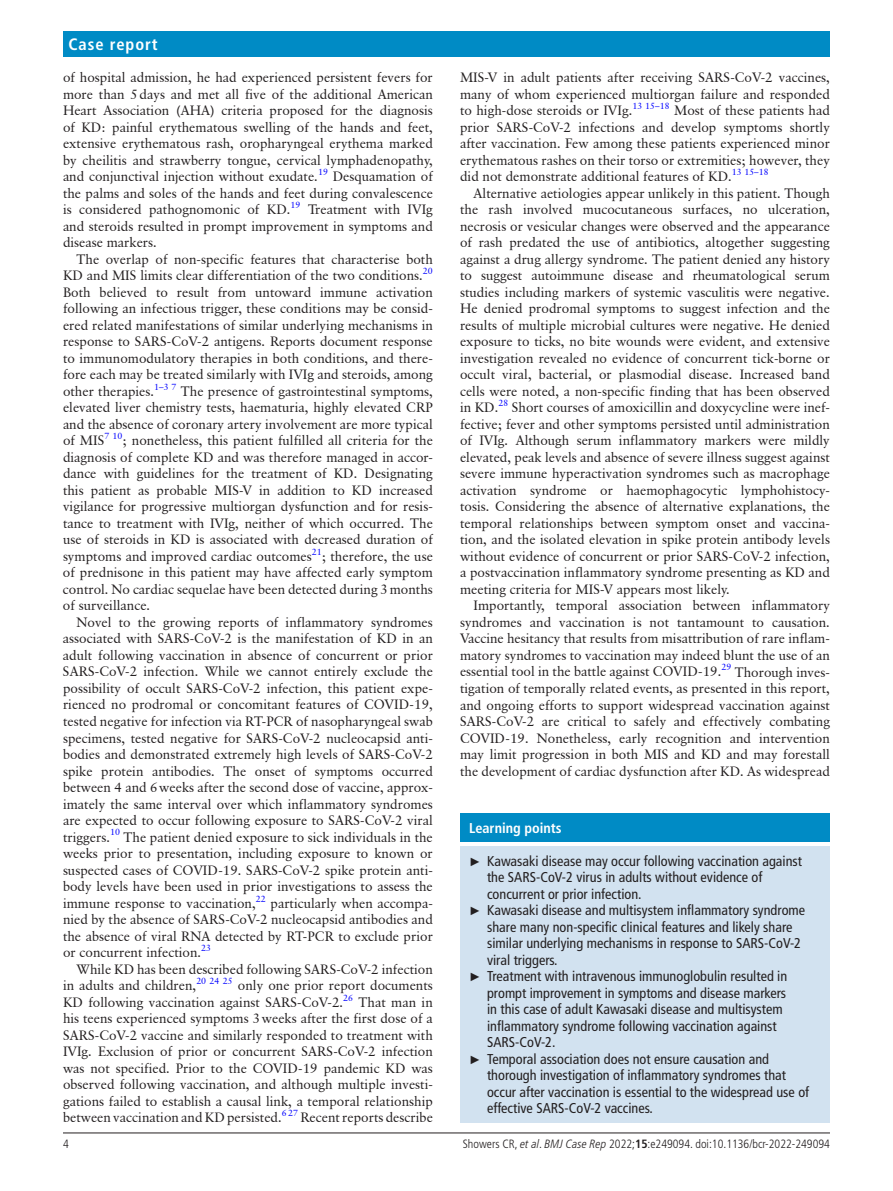
<style>
.page{position:relative;width:893px;height:1191px;background:#fff}
.page>*{position:absolute;margin:0;border:0;box-sizing:border-box;transform-origin:0 0}
.t1{font:700 condensed 16.5px "Frutiger LT Pro";letter-spacing:.055em;color:#fff}
.t2{font:condensed 14.25px "Frutiger LT Pro";color:#231f20}
.t3{font:700 condensed 14.25px "Frutiger LT Pro";color:#fff}
.t4{font:13.5px/16.5px "Classical Garamond BT";color:#231f20;text-align:justify}
.t5{font:300 condensed 12px "Frutiger LT Pro";color:#231f20}
.s1{font-family:"Arial";font-stretch:normal;font-size:12px}
.s2{font-style:italic}
.s3{font-weight:700}
</style>
<div class="page">
<hr style="left:63px;top:1132px;width:767px;height:1px;background:#231f20">
<div style="left:63px;top:31px;width:767px;height:25px;background:#008bc5"></div>
<div style="left:460px;top:813px;width:370px;height:28px;background:#008bc5"></div>
<div style="left:460px;top:846px;width:370px;height:276px;background:#d2e2f0"></div>
<p class="t1" style="left:69px;top:34px;width:91px">Case report</p>
<p class="t4" style="left:63px;top:69px;width:371px">of hospital admission, he had experienced persistent fevers for more than 5days and met all five of the additional American Heart Association (AHA) criteria proposed for the diagnosis of KD: painful erythematous swelling of the hands and feet, extensive erythematous rash, oropharyngeal erythema marked by cheilitis and strawberry tongue, cervical lymphadenopathy, and conjunctival injection without exudate.<sup>19</sup> Desquamation of the palms and soles of the hands and feet during convalescence is considered pathognomonic of KD.<sup>19</sup> Treatment with IVIg and steroids resulted in prompt improvement in symptoms and disease markers.</p>
<p class="t4" style="left:63px;top:251px;width:371px;text-indent:14px">The overlap of non-specific features that characterise both KD and MIS limits clear differentiation of the two conditions.<sup>20<br></sup>Both believed to result from untoward immune activation following an infectious trigger, these conditions may be consid&shy;ered related manifestations of similar underlying mechanisms in response to SARS-CoV-2 antigens. Reports document response to immunomodulatory therapies in both conditions, and there&shy;fore each may be treated similarly with IVIg and steroids, among other therapies.<sup>1–3</sup> <sup>7</sup> The presence of gastrointestinal symptoms, elevated liver chemistry tests, haematuria, highly elevated CRP and the absence of coronary artery involvement are more typical of MIS<sup>7</sup> <sup>10</sup>; nonetheless, this patient fulfilled all criteria for the diagnosis of complete KD and was therefore managed in accor&shy;dance with guidelines for the treatment of KD. Designating this patient as probable MIS-V in addition to KD increased vigilance for progressive multiorgan dysfunction and for resis&shy;tance to treatment with IVIg, neither of which occurred. The use of steroids in KD is associated with decreased duration of symptoms and improved cardiac outcomes<sup>21</sup>; therefore, the use of prednisone in this patient may have affected early symptom control. No cardiac sequelae have been detected during 3months of surveillance.</p>
<p class="t4" style="left:63px;top:614px;width:371px;text-indent:14px">Novel to the growing reports of inflammatory syndromes associated with SARS-CoV-2 is the manifestation of KD in an adult following vaccination in absence of concurrent or prior SARS-CoV-2 infection. While we cannot entirely exclude the possibility of occult SARS-CoV-2 infection, this patient expe&shy;rienced no prodromal or concomitant features of COVID-19, tested negative for infection via RT-PCR of nasopharyngeal swab specimens, tested negative for SARS-CoV-2 nucleocapsid anti&shy;bodies and demonstrated extremely high levels of SARS-CoV-2 spike protein antibodies. The onset of symptoms occurred between 4 and 6weeks after the second dose of vaccine, approx&shy;imately the same interval over which inflammatory syndromes are expected to occur following exposure to SARS-CoV-2 viral triggers.<sup>10</sup> The patient denied exposure to sick individuals in the weeks prior to presentation, including exposure to known or suspected cases of COVID-19. SARS-CoV-2 spike protein anti&shy;body levels have been used in prior investigations to assess the immune response to vaccination,<sup>22</sup> particularly when accompa&shy;nied by the absence of SARS-CoV-2 nucleocapsid antibodies and the absence of viral RNA detected by RT-PCR to exclude prior or concurrent infection.<sup>23</sup></p>
<p class="t4" style="left:63px;top:960px;width:371px;text-indent:13px">While KD has been described following SARS-CoV-2 infection in adults and children,<sup>20</sup> <sup>24</sup> <sup>25</sup> only one prior report documents KD following vaccination against SARS-CoV-2.<sup>26</sup> That man in his teens experienced symptoms 3weeks after the first dose of a SARS-CoV-2 vaccine and similarly responded to treatment with IVIg. Exclusion of prior or concurrent SARS-CoV-2 infection was not specified. Prior to the COVID-19 pandemic KD was observed following vaccination, and although multiple investi&shy;gations failed to establish a causal link, a temporal relationship between vaccination and KD persisted.<sup>6</sup> <sup>27</sup> Recent reports describe</p>
<p class="t4" style="left:460px;top:69px;width:371px">MIS-V in adult patients after receiving SARS-CoV-2 vaccines, many of whom experienced multiorgan failure and responded to high-dose steroids or IVIg.<sup>13</sup> <sup>15–18</sup> Most of these patients had prior SARS-CoV-2 infections and develop symptoms shortly after vaccination. Few among these patients experienced minor erythematous rashes on their torso or extremities; however, they did not demonstrate additional features of KD.<sup>13</sup> <sup>15–18</sup></p>
<p class="t4" style="left:460px;top:185px;width:371px;text-indent:14px">Alternative aetiologies appear unlikely in this patient. Though the rash involved mucocutaneous surfaces, no ulceration, necrosis or vesicular changes were observed and the appearance of rash predated the use of antibiotics, altogether suggesting against a drug allergy syndrome. The patient denied any history to suggest autoimmune disease and rheumatological serum studies including markers of systemic vasculitis were negative.<br>He denied prodromal symptoms to suggest infection and the results of multiple microbial cultures were negative. He denied exposure to ticks, no bite wounds were evident, and extensive investigation revealed no evidence of concurrent tick-borne or occult viral, bacterial, or plasmodial disease. Increased band cells were noted, a non-specific finding that has been observed in KD.<sup>28</sup> Short courses of amoxicillin and doxycycline were inef&shy;fective; fever and other symptoms persisted until administration of IVIg. Although serum inflammatory markers were mildly elevated, peak levels and absence of severe illness suggest against severe immune hyperactivation syndromes such as macrophage activation syndrome or haemophagocytic lymphohistocy&shy;tosis. Considering the absence of alternative explanations, the temporal relationships between symptom onset and vaccina&shy;tion, and the isolated elevation in spike protein antibody levels without evidence of concurrent or prior SARS-CoV-2 infection, a postvaccination inflammatory syndrome presenting as KD and meeting criteria for MIS-V appears most likely.</p>
<p class="t4" style="left:460px;top:597px;width:371px;text-indent:14px">Importantly, temporal association between inflammatory syndromes and vaccination is not tantamount to causation.<br>Vaccine hesitancy that results from misattribution of rare inflam&shy;matory syndromes to vaccination may indeed blunt the use of an essential tool in the battle against COVID-19.<sup>29</sup> Thorough inves&shy;tigation of temporally related events, as presented in this report, and ongoing efforts to support widespread vaccination against SARS-CoV-2 are critical to safely and effectively combating COVID-19. Nonetheless, early recognition and intervention may limit progression in both MIS and KD and may forestall the development of cardiac dysfunction after KD. As widespread</p>
<p class="t3" style="left:469px;top:819px;width:94px">Learning points</p>
<p class="t2" style="left:469px;top:852px;width:335px"><span class="s1">►</span> Kawasaki disease may occur following vaccination against</p>
<p class="t2" style="left:487px;top:869px;width:277px">the SARS-CoV-2 virus in adults without evidence of</p>
<p class="t2" style="left:487px;top:885px;width:156px">concurrent or prior infection.</p>
<p class="t2" style="left:469px;top:902px;width:338px"><span class="s1">►</span> Kawasaki disease and multisystem inflammatory syndrome</p>
<p class="t2" style="left:487px;top:918px;width:307px">share many non-specific clinical features and likely share</p>
<p class="t2" style="left:487px;top:935px;width:316px">similar underlying mechanisms in response to SARS-CoV-2</p>
<p class="t2" style="left:487px;top:951px;width:72px">viral triggers.</p>
<p class="t2" style="left:469px;top:968px;width:320px"><span class="s1">►</span> Treatment with intravenous immunoglobulin resulted in</p>
<p class="t2" style="left:487px;top:984px;width:301px">prompt improvement in symptoms and disease markers</p>
<p class="t2" style="left:487px;top:1001px;width:297px">in this case of adult Kawasaki disease and multisystem</p>
<p class="t2" style="left:487px;top:1017px;width:291px">inflammatory syndrome following vaccination against</p>
<p class="t2" style="left:487px;top:1034px;width:70px">SARS-CoV-2.</p>
<p class="t2" style="left:469px;top:1050px;width:302px"><span class="s1">►</span> Temporal association does not ensure causation and</p>
<p class="t2" style="left:487px;top:1067px;width:300px">thorough investigation of inflammatory syndromes that</p>
<p class="t2" style="left:487px;top:1083px;width:324px">occur after vaccination is essential to the widespread use of</p>
<p class="t2" style="left:487px;top:1100px;width:167px">effective SARS-CoV-2 vaccines.</p>
<p class="t5" style="left:63px;top:1136px;width:7px">4</p>
<p class="t5" style="left:463px;top:1136px;width:369px">Showers CR, <span class="s2">et al</span>. <span class="s2">BMJ Case Rep</span> 2022;<span class="s3">15</span>:e249094. doi:10.1136/bcr-2022-249094</p>
</div>
